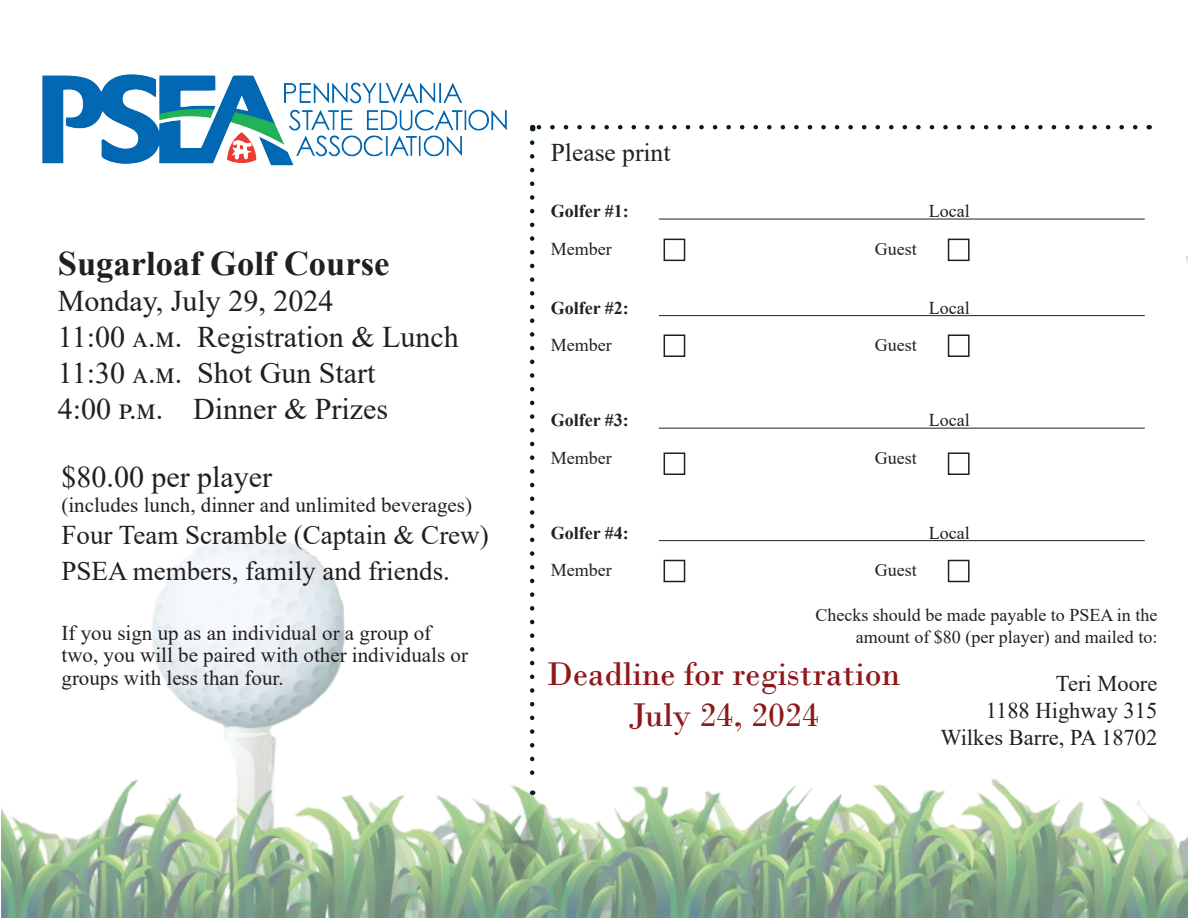
<style>
.page{position:relative;width:1188px;height:918px;background:#fff}
.page>*{position:absolute;margin:0;border:0;box-sizing:border-box;transform-origin:0 0}
.t1{font:34.5px/40.5px "Bodoni";color:#8e181b;text-align:center}
.t2{font:700 34.5px "Times New Roman";color:#231f20}
.t3{font:30px/36px "Times New Roman";color:#231f20}
.t4{font:27px "Times New Roman";color:#231f20}
.t5{font:25.5px "Times New Roman";color:#231f20}
.t6{font:22.5px/27px "Times New Roman";color:#231f20;text-align:right}
.t7{font:21px/22.5px "Times New Roman";color:#231f20}
.t8{font:18px/21.6px "Times New Roman";color:#231f20;text-align:right}
.t9{font:700 18px "Times New Roman";color:#231f20}
</style>
<div class="page">
<img style="left:2px;top:256px;width:1186px;height:662px">
<img style="left:42px;top:74px;width:465px;height:92px">
<hr style="left:659px;top:219px;width:486px;height:1px;background:#231f20">
<hr style="left:659px;top:315px;width:486px;height:1px;background:#231f20">
<hr style="left:659px;top:428px;width:486px;height:1px;background:#231f20">
<hr style="left:659px;top:540px;width:486px;height:1px;background:#231f20">
<div style="left:664px;top:239px;width:21px;height:22px;border:2px solid #231f20"></div>
<div style="left:948px;top:239px;width:22px;height:22px;border:2px solid #231f20"></div>
<div style="left:664px;top:334px;width:21px;height:23px;border:2px solid #231f20"></div>
<div style="left:948px;top:334px;width:22px;height:23px;border:2px solid #231f20"></div>
<div style="left:664px;top:453px;width:21px;height:22px;border:2px solid #231f20"></div>
<div style="left:948px;top:453px;width:22px;height:22px;border:2px solid #231f20"></div>
<div style="left:664px;top:560px;width:21px;height:22px;border:2px solid #231f20"></div>
<div style="left:948px;top:560px;width:22px;height:22px;border:2px solid #231f20"></div>
<svg style="left:539px;top:125px;width:596px;height:4px"></svg>
<svg style="left:530px;top:143px;width:4px;height:652px"></svg>
<p class="t2" style="left:58px;top:238px;width:333px">Sugarloaf Golf Course</p>
<p class="t3" style="left:58px;top:282px;width:403px">Monday, July 29, 2024<br>11:00 a.m. Registration &amp; Lunch</p>
<p class="t3" style="left:58px;top:354px;width:319px">11:30 a.m. Shot Gun Start</p>
<p class="t3" style="left:58px;top:390px;width:332px">4:00 p.m. Dinner &amp; Prizes</p>
<p class="t3" style="left:62px;top:458px;width:212px">$80.00 per player</p>
<p class="t7" style="left:62px;top:493px;width:412px">(includes lunch, dinner and unlimited beverages)</p>
<p class="t4" style="left:62px;top:516px;width:429px">Four Team Scramble (Captain &amp; Crew)</p>
<p class="t4" style="left:62px;top:552px;width:390px">PSEA members, family and friends.</p>
<p class="t7" style="left:62px;top:621px;width:408px">If you sign up as an individual or a group of two, you will be paired with other individuals or groups with less than four.</p>
<p class="t5" style="left:551px;top:134px;width:121px">Please print</p>
<p class="t9" style="left:551px;top:198px;width:80px">Golfer #1:</p>
<p class="t8" style="left:929px;top:200px;width:42px">Local</p>
<p class="t8" style="left:551px;top:237px;width:62px">Member</p>
<p class="t8" style="left:875px;top:237px;width:43px">Guest</p>
<p class="t9" style="left:551px;top:295px;width:80px">Golfer #2:</p>
<p class="t8" style="left:929px;top:296px;width:42px">Local</p>
<p class="t8" style="left:551px;top:334px;width:62px">Member</p>
<p class="t8" style="left:875px;top:334px;width:43px">Guest</p>
<p class="t9" style="left:551px;top:407px;width:80px">Golfer #3:</p>
<p class="t8" style="left:929px;top:409px;width:42px">Local</p>
<p class="t8" style="left:551px;top:446px;width:62px">Member</p>
<p class="t8" style="left:875px;top:446px;width:43px">Guest</p>
<p class="t9" style="left:551px;top:520px;width:80px">Golfer #4:</p>
<p class="t8" style="left:929px;top:521px;width:42px">Local</p>
<p class="t8" style="left:551px;top:559px;width:62px">Member</p>
<p class="t8" style="left:875px;top:559px;width:43px">Guest</p>
<p class="t8" style="left:815px;top:604px;width:343px">Checks should be made payable to PSEA in the amount of $80 (per player) and mailed to:</p>
<p class="t6" style="left:940px;top:669px;width:219px">Teri Moore<br>1188 Highway 315<br>Wilkes Barre, PA 18702</p>
<p class="t1" style="left:547px;top:654px;width:355px">Deadline for registration<br>July 24, 2024</p>
</div>
